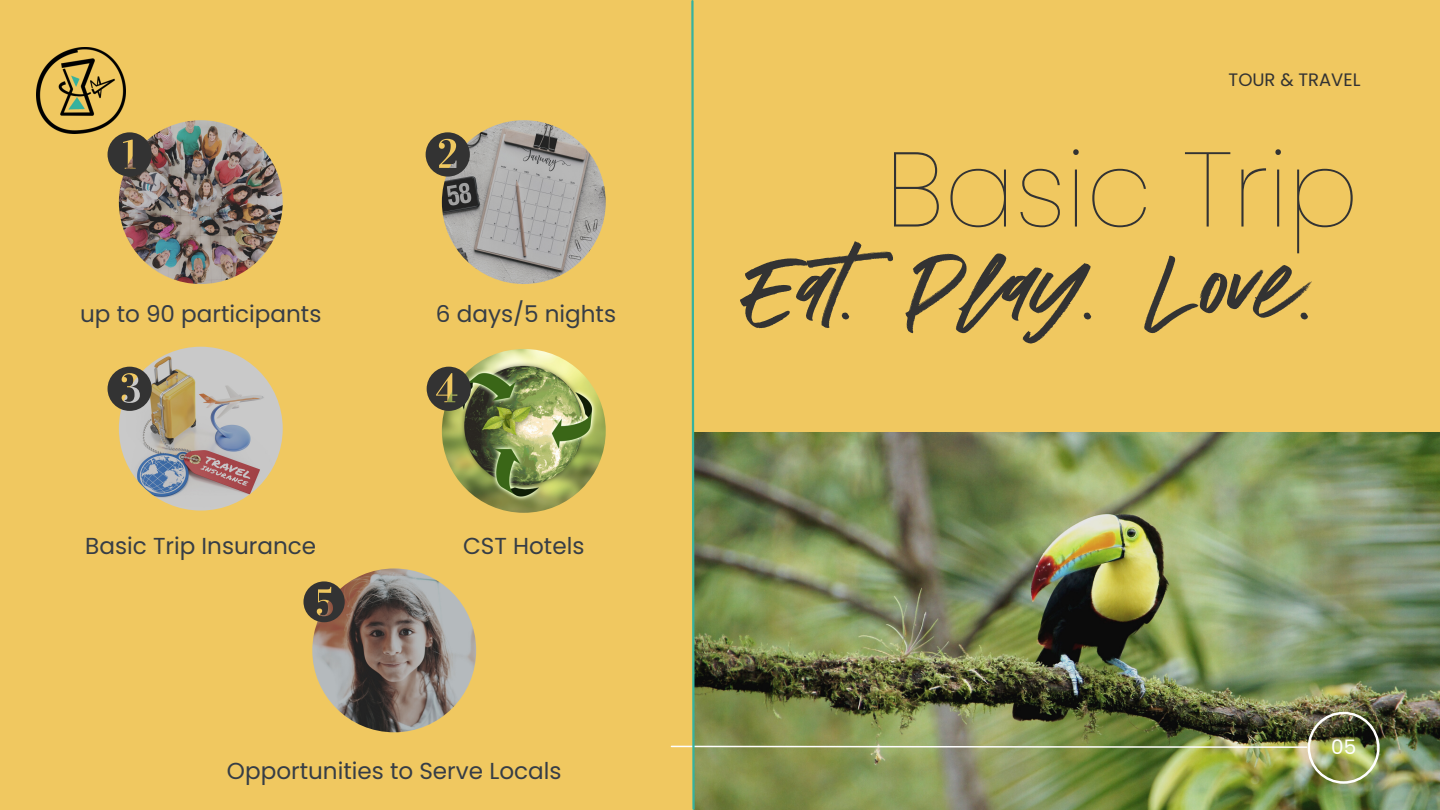
<style>
.page{position:relative;width:1440px;height:810px;background:#f0c860}
.page>*{position:absolute;margin:0;border:0;box-sizing:border-box;transform-origin:0 0}
.t1{font:100 105.5px "Poppins";color:#333}
.t2{font:86px "Addictive";color:#333}
.t3{font:23.1px "Poppins";color:#363d46}
.t4{font:20px "Poppins";color:#fff}
.t5{font:18px "Poppins";color:#333}
</style>
<div class="page">
<img style="left:1380px;top:433px;width:60px;height:377px">
<img style="left:119px;top:120px;width:164px;height:164px;border-radius:50%">
<img style="left:119px;top:347px;width:164px;height:164px;border-radius:50%">
<img style="left:312px;top:568px;width:164px;height:164px;border-radius:50%">
<img style="left:442px;top:120px;width:164px;height:164px;border-radius:50%">
<img style="left:442px;top:349px;width:164px;height:164px;border-radius:50%">
<img style="left:670px;top:0;width:710px;height:810px">
<svg style="left:108px;top:132px;width:44px;height:45px"></svg>
<svg style="left:426px;top:132px;width:44px;height:45px"></svg>
<svg style="left:108px;top:367px;width:44px;height:44px;background:#686151"></svg>
<svg style="left:427px;top:367px;width:44px;height:44px"></svg>
<svg style="left:303px;top:581px;width:42px;height:41px"></svg>
<img style="left:37px;top:48px;width:89px;height:85px">
<p class="t3" style="left:80px;top:297px;width:243px">up to 90 participants</p>
<p class="t3" style="left:85px;top:530px;width:233px">Basic Trip Insurance</p>
<p class="t3" style="left:436px;top:297px;width:182px">6 days/5 nights</p>
<p class="t3" style="left:463px;top:530px;width:123px">CST Hotels</p>
<p class="t3" style="left:227px;top:754px;width:336px">Opportunities to Serve Locals</p>
<p class="t5" style="left:1229px;top:67px;width:133px">TOUR &amp; TRAVEL</p>
<p class="t1" style="left:885px;top:116px;width:475px">Basic Trip</p>
<p class="t2" style="left:744px;top:248px;width:570px">Eat. Play. Love.</p>
<p class="t4" style="left:1331px;top:733px;width:27px">05</p>
</div>
